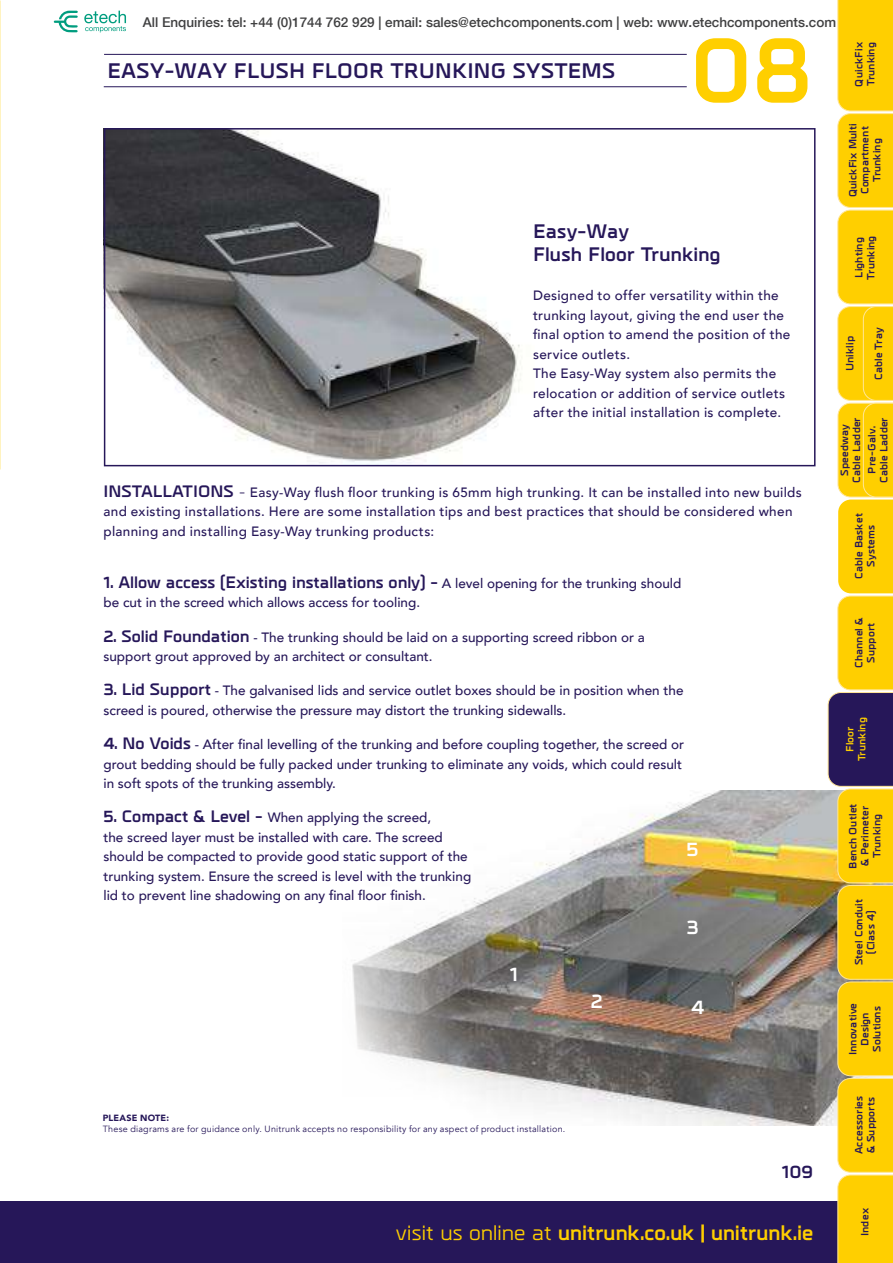
<style>
.page{position:relative;width:893px;height:1263px;background:#fff}
.page>*{position:absolute;margin:0;border:0;box-sizing:border-box;transform-origin:0 0}
.t1{font:700 93px "Metral";color:#ffcf00}
.t2{font:700 21px "Metral";letter-spacing:-.01em;color:#ffcf00}
.t3{font:700 21px "Metral";letter-spacing:.01em;color:#261759}
.t4{font:700 19.5px/23.4px "Metral";letter-spacing:.005em;color:#261759}
.t5{font:700 19.5px "Metral";color:#fff}
.t6{font:700 18px "Metral";color:#261759}
.t7{font:700 16.5px "Metral";color:#261759}
.t8{font:500 13.5px/19.5px "Avenir";color:#261759}
.t9{font:500 13.5px/19.5px "Avenir";letter-spacing:.025em;color:#261759}
.t10{font:500 13.5px "Helvetica Neue LT Com";color:#404041}
.t11{font:700 10.5px/12px "Metral";letter-spacing:.02em;color:#261759;text-align:center}
.t12{font:700 10.5px/12px "Metral";letter-spacing:.015em;color:#ffcf00;text-align:center}
.t13{font:9px "Avenir";letter-spacing:.025em;color:#261759}
.t14{font:900 9px "Avenir";letter-spacing:.015em;color:#261759}
.s1{font-family:"Metral";font-weight:700;font-size:16.5px}
.s2{font-family:"Metral"}
.s3{font-family:"Avenir";font-weight:500;font-size:13.5px}
.s4{font-family:"Avenir LT"}
.s5{font-weight:500}
</style>
<div class="page">
<div style="left:0;top:1201px;width:893px;height:62px;background:#261759"></div>
<hr style="left:104px;top:86px;width:583px;height:1px;background:#261759">
<hr style="left:104px;top:54px;width:583px;height:1px;background:#261759">
<img style="left:103px;top:129px;width:419px;height:336px">
<img style="left:352px;top:790px;width:476px;height:336px">
<div style="left:104px;top:128px;width:711px;height:338px;border:2px solid #261759"></div>
<svg style="left:828px;top:0;width:65px;height:1263px;background:#e9c431"></svg>
<svg style="left:54px;top:11px;width:24px;height:21px"></svg>
<svg style="left:84px;top:11px;width:42px;height:22px"></svg>
<p class="t10" style="left:143px;top:17px;width:695px">All Enquiries: tel: +44 (0)1744 762 929 | email: sales@etechcomponents.com | web: www.etechcomponents.com</p>
<h2 class="t3" style="left:108px;top:55px;width:509px">EASY-WAY FLUSH FLOOR TRUNKING SYSTEMS</h2>
<h1 class="t1" style="left:690px;top:1px;width:125px">08</h1>
<p class="t11" style="left:852px;top:87px;width:46px;text-align:left;rotate:-90deg">QuickFix<br>Trunking</p>
<h3 class="t4" style="left:533px;top:218px;width:189px">Easy-Way<br>Flush Floor Trunking</h3>
<p class="t9" style="left:533px;top:285px;width:259px">Designed to offer versatility within the trunking layout, giving the end user the final option to amend the position of the service outlets.<br>The Easy-Way system also permits the relocation or addition of service outlets after the initial installation is complete.</p>
<p class="t9" style="left:103px;top:482px;width:700px"><span class="s1">INSTALLATIONS</span> <span class="s2">-</span> Easy-Way flush floor trunking is 65mm high trunking. It can be installed into new builds and existing installations. Here are some installation tips and best practices that should be considered when planning and installing Easy-Way trunking products:</p>
<p class="t7" style="left:103px;top:570px;width:579px">1. Allow access (Existing installations only) - <span class="s3">A level opening for the trunking should</span></p>
<p class="t8" style="left:103px;top:592px;width:318px">be cut in the screed which allows access for tooling.</p>
<p class="t8" style="left:103px;top:626px;width:543px"><span class="s1">2. Solid Foundation</span> <span class="s4">-</span> The trunking should be laid on a supporting screed ribbon or a support grout approved by an architect or consultant.</p>
<p class="t8" style="left:103px;top:680px;width:581px"><span class="s1">3. Lid Support</span> <span class="s4">-</span> The galvanised lids and service outlet boxes should be in position when the screed is poured, otherwise the pressure may distort the trunking sidewalls.</p>
<p class="t8" style="left:103px;top:734px;width:582px"><span class="s1">4. No Voids</span> <span class="s4">-</span> After final levelling of the trunking and before coupling together, the screed or grout bedding should be fully packed under trunking to eliminate any voids, which could result in soft spots of the trunking assembly.</p>
<p class="t8" style="left:103px;top:807px;width:369px"><span class="s1">5. Compact &amp; Level -</span> When applying the screed,<br>the screed layer must be installed with care. The screed should be compacted to provide good static support of the trunking system. Ensure the screed is level with the trunking lid to prevent line shadowing on any final floor finish.</p>
<h3 class="t5" style="left:510px;top:959px;width:10px">1</h3>
<h3 class="t5" style="left:591px;top:987px;width:13px">2</h3>
<p class="t14" style="left:103px;top:1110px;width:68px">PLEASE NOTE:</p>
<p class="t13" style="left:103px;top:1124px;width:464px">These diagrams are for guidance only. Unitrunk accepts no responsibility for any aspect of product installation.</p>
<h3 class="t5" style="left:686px;top:835px;width:14px">5</h3>
<h3 class="t5" style="left:686px;top:913px;width:14px">3</h3>
<h3 class="t5" style="left:691px;top:993px;width:15px">4</h3>
<h3 class="t6" style="left:782px;top:1158px;width:33px">109</h3>
<h2 class="t2" style="left:396px;top:1217px;width:419px"><span class="s5">visit us online at</span> unitrunk.co.uk | unitrunk.ie</h2>
<p class="t11" style="left:846px;top:197px;width:75px;rotate:-90deg">QuickFix Multi<br>Compartment<br>Trunking</p>
<p class="t11" style="left:852px;top:280px;width:46px;text-align:left;rotate:-90deg">Lighting<br>Trunking</p>
<p class="t11" style="left:843px;top:371px;width:36px;rotate:-90deg">Uniklip</p>
<p class="t11" style="left:872px;top:380px;width:54px;rotate:-90deg">Cable Tray</p>
<p class="t11" style="left:838px;top:483px;width:67px;rotate:-90deg">Speedway<br>Cable Ladder</p>
<p class="t11" style="left:865px;top:483px;width:67px;rotate:-90deg">Pre-Galv.<br>Cable Ladder</p>
<p class="t11" style="left:852px;top:579px;width:67px;rotate:-90deg">Cable Basket<br>Systems</p>
<p class="t11" style="left:852px;top:668px;width:52px;rotate:-90deg">Channel &amp;<br>Support</p>
<p class="t12" style="left:843px;top:761px;width:46px;rotate:-90deg">Floor<br>Trunking</p>
<p class="t11" style="left:846px;top:869px;width:67px;rotate:-90deg">Bench Outlet &amp; Perimeter<br>Trunking</p>
<p class="t11" style="left:852px;top:965px;width:68px;rotate:-90deg">Steel Conduit (Class 4)</p>
<p class="t11" style="left:846px;top:1055px;width:54px;rotate:-90deg">Innovative<br>Design<br>Solutions</p>
<p class="t11" style="left:852px;top:1154px;width:60px;text-align:left;rotate:-90deg">Accessories &amp; Supports</p>
<p class="t11" style="left:858px;top:1236px;width:29px;rotate:-90deg">Index</p>
</div>
